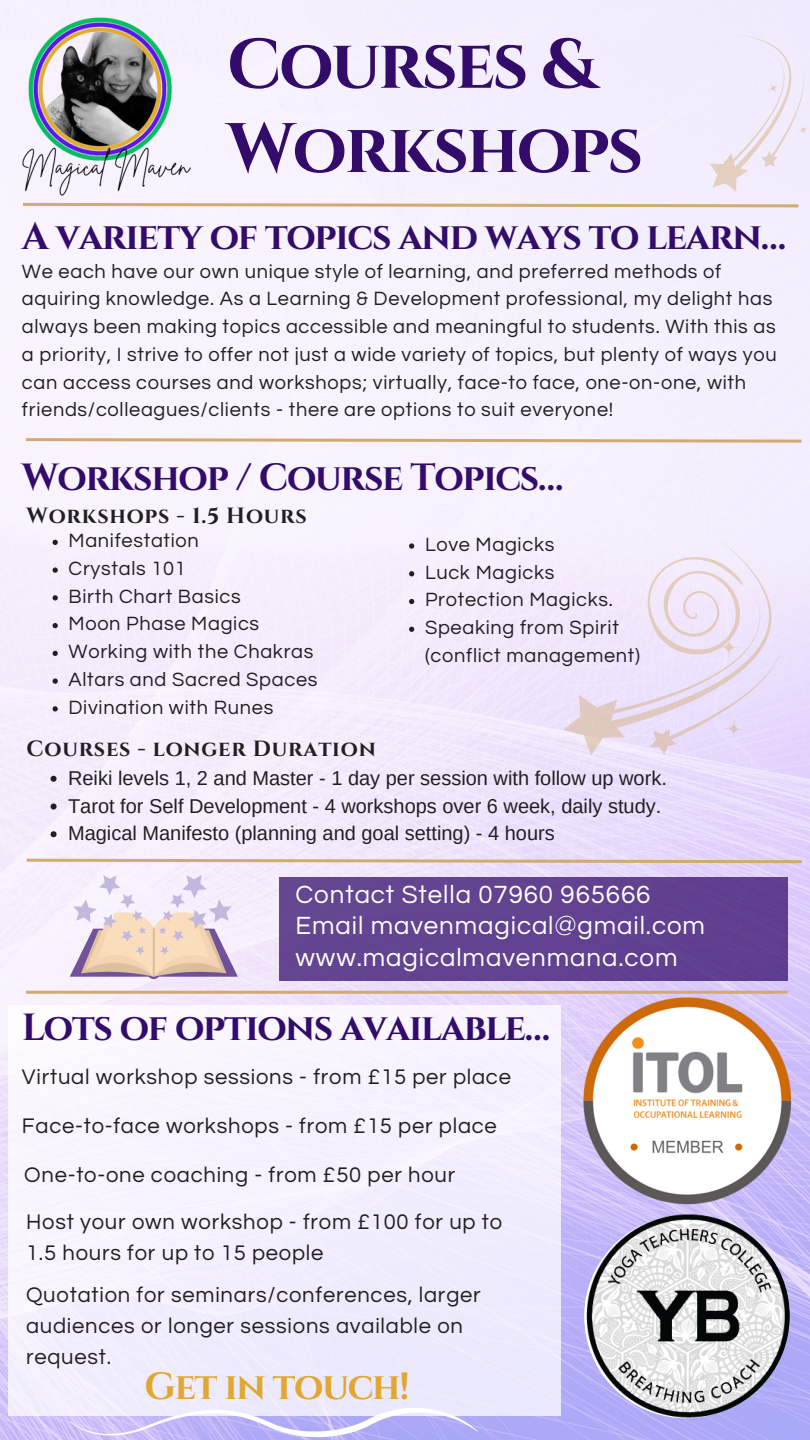
<style>
.page{position:relative;width:810px;height:1440px;background:#fff}
.page>*{position:absolute;margin:0;border:0;box-sizing:border-box;transform-origin:0 0}
.t1{font:700 69.9px/84.3px "Cinzel";letter-spacing:-.035em;color:#330c6b}
.t2{font:700 37.8px "Cinzel";letter-spacing:-.035em;color:#330c6b}
.t3{font:700 37.8px "Cinzel";letter-spacing:-.035em;color:#e1a730}
.t4{font:25.9px/31.5px "Questrial";letter-spacing:.035em;color:#fff}
.t5{font:22px/30.8px "Questrial";letter-spacing:.035em;color:#231f20}
.t6{font:700 22px "Cinzel";letter-spacing:.035em;color:#231f20}
.t7{font:20px/27.8px "Questrial";letter-spacing:.035em;color:#231f20}
.t8{font:20px "Arimo";color:#231f20}
</style>
<div class="page">
<img style="left:0;top:0;width:810px;height:1440px">
<div style="left:10px;top:13px;width:193px;height:183px;background:#f7f2fd"></div>
<svg style="left:70px;top:1416px;width:408px;height:21px"></svg>
<hr style="left:26px;top:991px;width:762px;height:3px;background:#d1aa72">
<svg style="left:23px;top:437px;width:781px;height:7px"></svg>
<img style="left:585px;top:1213px;width:205px;height:205px;border-radius:50%">
<img style="left:579px;top:992px;width:217px;height:218px;border-radius:50%">
<svg style="left:24px;top:857px;width:781px;height:8px"></svg>
<div style="left:8px;top:1006px;width:553px;height:410px;background:#f5f1fd"></div>
<div style="left:279px;top:877px;width:509px;height:104px;background:#624291"></div>
<svg style="left:70px;top:875px;width:168px;height:104px"></svg>
<svg style="left:20px;top:17px;width:790px;height:192px"></svg>
<svg style="left:53px;top:540px;width:5px;height:5px"></svg>
<svg style="left:53px;top:567px;width:5px;height:6px"></svg>
<svg style="left:53px;top:595px;width:5px;height:5px"></svg>
<svg style="left:53px;top:623px;width:5px;height:5px"></svg>
<svg style="left:53px;top:651px;width:5px;height:5px"></svg>
<svg style="left:53px;top:678px;width:5px;height:6px"></svg>
<svg style="left:53px;top:706px;width:5px;height:5px"></svg>
<svg style="left:51px;top:776px;width:6px;height:6px"></svg>
<svg style="left:51px;top:804px;width:6px;height:6px"></svg>
<svg style="left:51px;top:831px;width:6px;height:6px"></svg>
<svg style="left:409px;top:543px;width:5px;height:6px"></svg>
<svg style="left:409px;top:571px;width:5px;height:5px"></svg>
<svg style="left:409px;top:599px;width:5px;height:5px"></svg>
<svg style="left:409px;top:627px;width:5px;height:5px"></svg>
<svg style="left:562px;top:533px;width:214px;height:233px;fill:#f1e6fc"></svg>
<svg style="left:626px;top:535px;width:157px;height:227px"></svg>
<p class="t1" style="left:227px;top:25px;width:418px">Courses &amp;<br>Workshops</p>
<p class="t2" style="left:22px;top:212px;width:766px">A variety of topics and ways to learn…</p>
<h2 class="t7" style="left:22px;top:258px;width:756px">We each have our own unique style of learning, and preferred methods of aquiring knowledge. As a Learning &amp; Development professional, my delight has always been making topics accessible and meaningful to students. With this as a priority, I strive to offer not just a wide variety of topics, but plenty of ways you can access courses and workshops; virtually, face-to face, one-on-one, with friends/colleagues/clients - there are options to suit everyone!</h2>
<h4 class="t2" style="left:22px;top:454px;width:543px">Workshop / Course Topics…</h4>
<h3 class="t6" style="left:27px;top:502px;width:281px">Workshops - 1.5 Hours</h3>
<p class="t7" style="left:69px;top:527px;width:132px">Manifestation</p>
<p class="t7" style="left:69px;top:555px;width:119px">Crystals 101</p>
<p class="t7" style="left:69px;top:583px;width:174px">Birth Chart Basics</p>
<p class="t7" style="left:69px;top:610px;width:192px">Moon Phase Magics</p>
<p class="t7" style="left:69px;top:638px;width:246px">Working with the Chakras</p>
<h4 class="t7" style="left:69px;top:666px;width:250px">Altars and Sacred Spaces</h4>
<p class="t7" style="left:69px;top:694px;width:206px">Divination with Runes</p>
<p class="t6" style="left:27px;top:735px;width:351px">Courses - longer Duration</p>
<h2 class="t7" style="left:425px;top:531px;width:131px">Love Magicks</h2>
<h2 class="t7" style="left:425px;top:559px;width:131px">Luck Magicks</h2>
<p class="t7" style="left:425px;top:586px;width:189px">Protection Magicks.</p>
<p class="t7" style="left:425px;top:614px;width:217px">Speaking from Spirit (conflict management)</p>
<p class="t8" style="left:68px;top:767px;width:600px">Reiki levels 1, 2 and Master - 1 day per session with follow up work.</p>
<p class="t8" style="left:68px;top:794px;width:595px">Tarot for Self Development - 4 workshops over 6 week, daily study.</p>
<p class="t8" style="left:68px;top:822px;width:488px">Magical Manifesto (planning and goal setting) - 4 hours</p>
<h2 class="t4" style="left:296px;top:879px;width:411px">Contact Stella 07960 965666<br>Email mavenmagical@gmail.com www.magicalmavenmana.com</h2>
<p class="t2" style="left:22px;top:1003px;width:530px">Lots of options available…</p>
<p class="t5" style="left:22px;top:1062px;width:491px">Virtual workshop sessions - from £15 per place</p>
<p class="t5" style="left:22px;top:1111px;width:476px">Face-to-face workshops - from £15 per place</p>
<p class="t5" style="left:24px;top:1160px;width:433px">One-to-one coaching - from £50 per hour</p>
<p class="t5" style="left:26px;top:1207px;width:478px">Host your own workshop - from £100 for up to</p>
<p class="t5" style="left:26px;top:1237px;width:299px">1.5 hours for up to 15 people</p>
<p class="t5" style="left:26px;top:1280px;width:456px">Quotation for seminars/conferences, larger audiences or longer sessions available on request.</p>
<p class="t3" style="left:144px;top:1362px;width:267px">Get in touch!</p>
</div>
